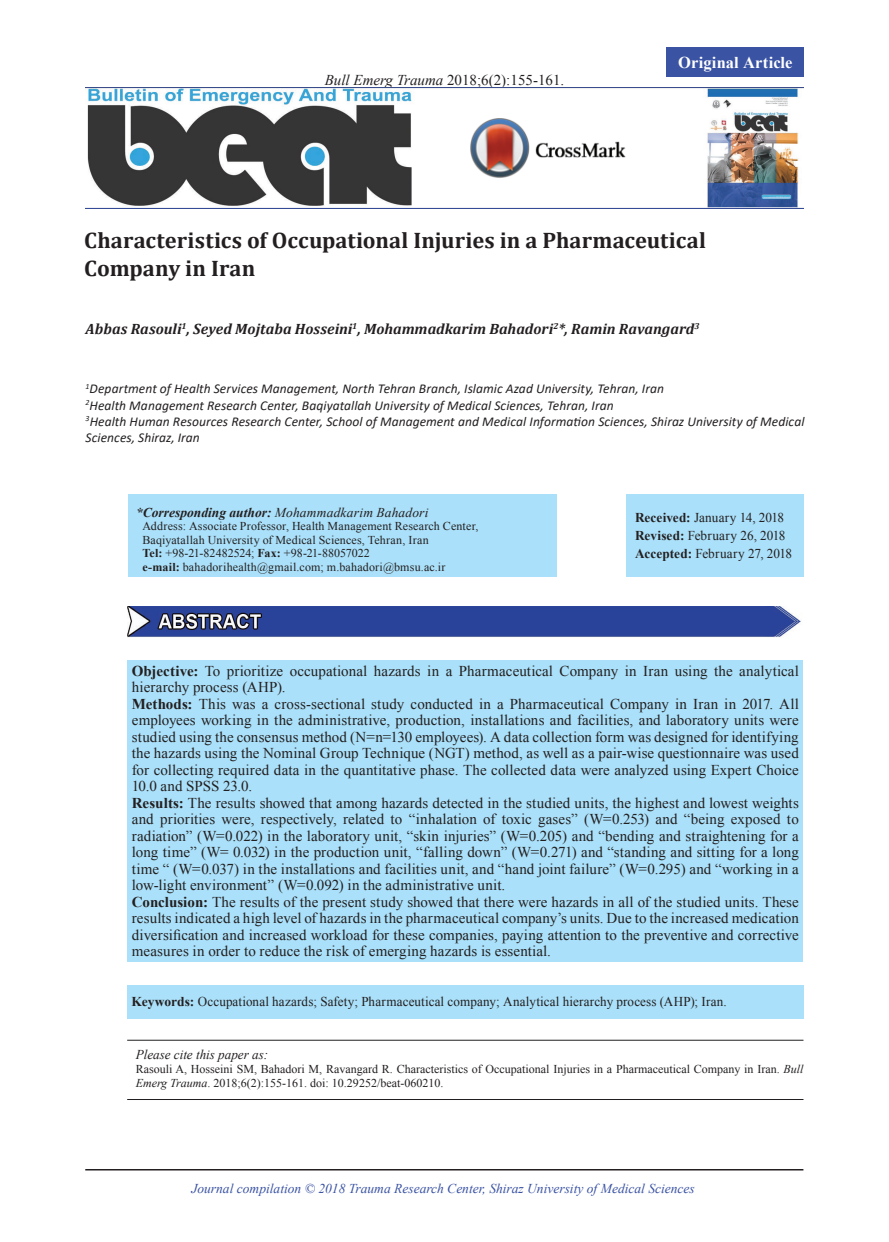
<style>
.page{position:relative;width:889px;height:1242px;background:#fff}
.page>*{position:absolute;margin:0;border:0;box-sizing:border-box;transform-origin:0 0}
.t1{font:700 22.5px/27px "Cambria";letter-spacing:.005em;color:#231f20}
.t2{font:700 16.5px "Times New Roman";letter-spacing:.01em;color:#fff}
.t3{font:15px/16.5px "Times New Roman";letter-spacing:.005em;color:#231f20}
.t4{font:italic 700 15px "Cambria";color:#231f20}
.t5{font:italic 13.5px/16.2px "Calibri";letter-spacing:.005em;color:#231f20}
.t6{font:13.5px/18px "Times New Roman";letter-spacing:.01em;color:#231f20}
.t7{font:italic 13.5px "Times New Roman";color:#3a53a3}
.t8{font:italic 700 13.5px "Times New Roman";color:#231f20}
.t9{font:italic 13.5px "Times New Roman";color:#231f20}
.t10{font:12px/13.5px "Times New Roman";color:#231f20}
.s1{font-style:italic}
.s2{font-weight:400}
.s3{font-weight:700}
</style>
<div class="page">
<img style="left:85px;top:88px;width:719px;height:121px">
<div style="left:666px;top:48px;width:138px;height:29px;background:#3a53a3"></div>
<div style="left:128px;top:660px;width:675px;height:301px;background:#aae0f9"></div>
<hr style="left:127px;top:1099px;width:676px;height:1px;background:#231f20">
<hr style="left:127px;top:1040px;width:676px;height:1px;background:#231f20">
<div style="left:128px;top:494px;width:428px;height:82px;background:#aae0f9"></div>
<div style="left:626px;top:494px;width:178px;height:82px;background:#aae0f9"></div>
<img style="left:128px;top:607px;width:673px;height:30px">
<div style="left:127px;top:984px;width:676px;height:34px;background:#aae0f9"></div>
<hr style="left:85px;top:1169px;width:718px;height:1px;background:#231f20">
<img style="left:469px;top:119px;width:169px;height:61px">
<p class="t3" style="left:325px;top:72px;width:241px"><span class="s1">Bull Emerg Trauma</span> 2018;6(2):155-161.</p>
<p class="t2" style="left:678px;top:50px;width:116px">Original Article</p>
<h1 class="t1" style="left:84px;top:226px;width:623px">Characteristics of Occupational Injuries in a Pharmaceutical<br>Company in Iran</h1>
<p class="t4" style="left:86px;top:318px;width:615px">Abbas Rasouli<sup>1</sup>, Seyed Mojtaba Hosseini<sup>1</sup>, Mohammadkarim Bahadori<sup>2</sup>*, Ramin Ravangard<sup>3</sup></p>
<p class="t5" style="left:86px;top:380px;width:720px"><sup>1</sup>Department of Health Services Management, North Tehran Branch, Islamic Azad University, Tehran, Iran<br><sup>2</sup>Health Management Research Center, Baqiyatallah University of Medical Sciences, Tehran, Iran<br><sup>3</sup>Health Human Resources Research Center, School of Management and Medical Information Sciences, Shiraz University of Medical Sciences, Shiraz, Iran</p>
<p class="t8" style="left:136px;top:502px;width:294px">*Corresponding author: <span class="s2">Mohammadkarim Bahadori</span></p>
<p class="t10" style="left:142px;top:519px;width:338px">Address: Associate Professor, Health Management Research Center, Baqiyatallah University of Medical Sciences, Tehran, Iran<br><span class="s3">Tel:</span> +98-21-82482524; <span class="s3">Fax:</span> +98-21-88057022<br><span class="s3">e-mail:</span> bahadorihealth@gmail.com; m.bahadori@bmsu.ac.ir</p>
<p class="t6" style="left:635px;top:508px;width:159px"><span class="s3">Received:</span> January 14, 2018<br><span class="s3">Revised:</span> February 26, 2018<br><span class="s3">Accepted:</span> February 27, 2018</p>
<p class="t3" style="left:132px;top:662px;width:668px"><span class="s3">Objective:</span> To prioritize occupational hazards in a Pharmaceutical Company in Iran using the analytical hierarchy process (AHP).<br><span class="s3">Methods:</span> This was a cross-sectional study conducted in a Pharmaceutical Company in Iran in 2017. All employees working in the administrative, production, installations and facilities, and laboratory units were studied using the consensus method (N=n=130 employees). A data collection form was designed for identifying the hazards using the Nominal Group Technique (NGT) method, as well as a pair-wise questionnaire was used for collecting required data in the quantitative phase. The collected data were analyzed using Expert Choice 10.0 and SPSS 23.0.<br><span class="s3">Results:</span> The results showed that among hazards detected in the studied units, the highest and lowest weights and priorities were, respectively, related to “inhalation of toxic gases” (W=0.253) and “being exposed to radiation” (W=0.022) in the laboratory unit, “skin injuries” (W=0.205) and “bending and straightening for a long time” (W= 0.032) in the production unit, “falling down” (W=0.271) and “standing and sitting for a long time “ (W=0.037) in the installations and facilities unit, and “hand joint failure” (W=0.295) and “working in a low-light environment” (W=0.092) in the administrative unit.<br><span class="s3">Conclusion:</span> The results of the present study showed that there were hazards in all of the studied units. These results indicated a high level of hazards in the pharmaceutical company’s units. Due to the increased medication diversification and increased workload for these companies, paying attention to the preventive and corrective measures in order to reduce the risk of emerging hazards is essential.</p>
<p class="t6" style="left:131px;top:992px;width:597px"><span class="s3">Keywords:</span> Occupational hazards; Safety; Pharmaceutical company; Analytical hierarchy process (AHP); Iran.</p>
<p class="t9" style="left:136px;top:1044px;width:134px">Please cite this paper as:</p>
<p class="t10" style="left:136px;top:1061px;width:669px;line-height:14.4px">Rasouli A, Hosseini SM, Bahadori M, Ravangard R. Characteristics of Occupational Injuries in a Pharmaceutical Company in Iran. <span class="s1">Bull<br>Emerg Trauma</span>. 2018;6(2):155-161. doi: 10.29252/beat-060210.</p>
<p class="t7" style="left:191px;top:1179px;width:505px">Journal compilation © 2018 Trauma Research Center, Shiraz University of Medical Sciences</p>
</div>
